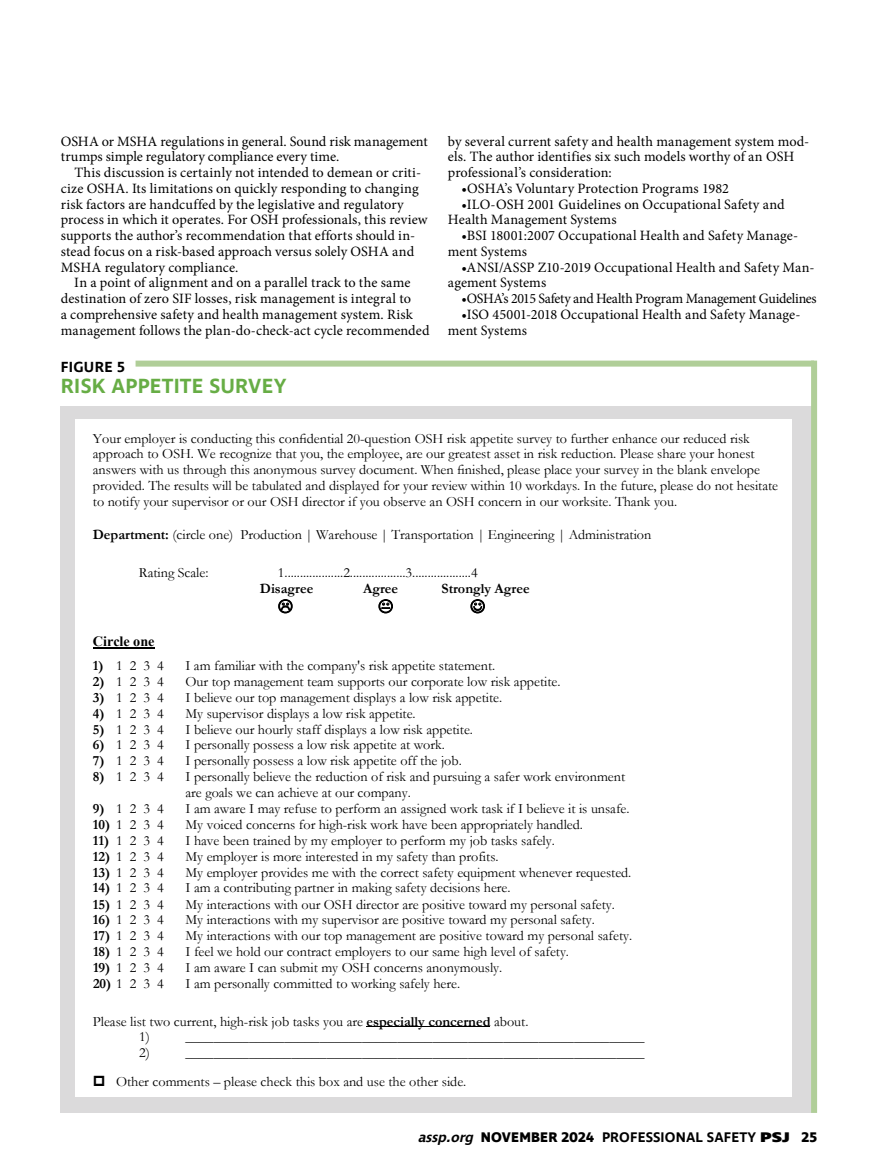
<style>
.page{position:relative;width:878px;height:1175px;background:#fff}
.page>*{position:absolute;margin:0;border:0;box-sizing:border-box;transform-origin:0 0}
.t1{font:600 21px "Ingra";letter-spacing:.01em;color:#67ad45}
.t2{font:600 15px "Ingra";letter-spacing:.015em;color:#000}
.t3{font:14.25px/15.9px "Garamond";color:#000}
.t4{font:14.25px/15.8px "Minion Pro";letter-spacing:.005em;color:#000}
.t5{font:14.25px "Minion Pro";letter-spacing:-.025em;color:#000}
.t6{font:600 14.25px "Ingra";letter-spacing:.01em;color:#000}
.t7{font:700 14.25px "Garamond";color:#000}
.t8{font:700 14.25px "Times New Roman";color:#000}
.s1{font-weight:700}
.s2{font-style:italic}
.s3{font-weight:800}
</style>
<div class="page">
<div style="left:61px;top:406px;width:756px;height:706px;background:#dbdadb"></div>
<div style="left:135px;top:360px;width:679px;height:6px;background:#b0ce98"></div>
<div style="left:811px;top:360px;width:6px;height:752px;background:#b0ce98"></div>
<div style="left:75px;top:419px;width:716px;height:678px;background:#fff"></div>
<hr style="left:93px;top:647px;width:62px;height:1px;background:#000">
<hr style="left:366px;top:1026px;width:124px;height:1px;background:#000">
<p class="t4" style="left:61px;top:133px;width:368px">OSHA or MSHA regulations in general. Sound risk management trumps simple regulatory compliance every time.</p>
<p class="t4" style="left:61px;top:165px;width:368px;text-indent:14px">This discussion is certainly not intended to demean or criti&shy;cize OSHA. Its limitations on quickly responding to changing risk factors are handcuffed by the legislative and regulatory process in which it operates. For OSH professionals, this review supports the author’s recommendation that efforts should in&shy;stead focus on a risk-based approach versus solely OSHA and MSHA regulatory compliance.</p>
<p class="t4" style="left:61px;top:275px;width:370px;text-indent:13px">In a point of alignment and on a parallel track to the same destination of zero SIF losses, risk management is integral to<br>a comprehensive safety and health management system. Risk management follows the plan-do-check-act cycle recommended</p>
<p class="t4" style="left:448px;top:133px;width:363px">by several current safety and health management system mod&shy;els. The author identifies six such models worthy of an OSH professional’s consideration:</p>
<p class="t4" style="left:461px;top:180px;width:269px">•OSHA’s Voluntary Protection Programs 1982</p>
<p class="t4" style="left:448px;top:196px;width:338px;text-indent:13px">•ILO-OSH 2001 Guidelines on Occupational Safety and<br>Health Management Systems</p>
<p class="t4" style="left:448px;top:228px;width:351px;text-indent:13px">•BSI 18001:2007 Occupational Health and Safety Manage&shy;ment Systems</p>
<p class="t4" style="left:448px;top:259px;width:368px;text-indent:13px">•ANSI/ASSP Z10-2019 Occupational Health and Safety Man&shy;agement Systems</p>
<p class="t5" style="left:461px;top:289px;width:357px">•OSHA’s 2015 Safety and Health Program Management Guidelines</p>
<p class="t4" style="left:448px;top:307px;width:354px;text-indent:14px">•ISO 45001-2018 Occupational Health and Safety Manage&shy;ment Systems</p>
<p class="t2" style="left:61px;top:357px;width:66px">FIGURE 5</p>
<h1 class="t1" style="left:61px;top:373px;width:227px">RISK APPETITE SURVEY</h1>
<p class="t3" style="left:93px;top:430px;width:686px">Your employer is conducting this confidential 20-question OSH risk appetite survey to further enhance our reduced risk approach to OSH. We recognize that you, the employee, are our greatest asset in risk reduction. Please share your honest answers with us through this anonymous survey document. When finished, please place your survey in the blank envelope provided. The results will be tabulated and displayed for your review within 10 workdays. In the future, please do not hesitate to notify your supervisor or our OSH director if you observe an OSH concern in our worksite. Thank you.</p>
<p class="t3" style="left:93px;top:526px;width:560px"><span class="s1">Department:</span> (circle one) Production | Warehouse | Transportation | Engineering | Administration</p>
<p class="t3" style="left:139px;top:564px;width:71px">Rating Scale:</p>
<p class="t3" style="left:278px;top:564px;width:201px">1...................2..................3...................4</p>
<p class="t7" style="left:260px;top:578px;width:55px">Disagree</p>
<p class="t7" style="left:363px;top:578px;width:37px">Agree</p>
<p class="t7" style="left:441px;top:578px;width:90px">Strongly Agree</p>
<p class="t8" style="left:93px;top:630px;width:63px">Circle one</p>
<p class="t3" style="left:93px;top:657px;width:72px"><span class="s1">1)</span> 1 2 3 4</p>
<p class="t3" style="left:185px;top:657px;width:311px">I am familiar with the company's risk appetite statement.</p>
<p class="t3" style="left:93px;top:673px;width:72px"><span class="s1">2)</span> 1 2 3 4</p>
<p class="t3" style="left:185px;top:673px;width:376px">Our top management team supports our corporate low risk appetite.</p>
<p class="t3" style="left:93px;top:689px;width:72px"><span class="s1">3)</span> 1 2 3 4</p>
<p class="t3" style="left:185px;top:689px;width:318px">I believe our top management displays a low risk appetite.</p>
<p class="t3" style="left:93px;top:705px;width:72px"><span class="s1">4)</span> 1 2 3 4</p>
<p class="t3" style="left:185px;top:705px;width:232px">My supervisor displays a low risk appetite.</p>
<p class="t3" style="left:93px;top:721px;width:72px"><span class="s1">5)</span> 1 2 3 4</p>
<p class="t3" style="left:185px;top:721px;width:289px">I believe our hourly staff displays a low risk appetite.</p>
<p class="t3" style="left:93px;top:736px;width:72px"><span class="s1">6)</span> 1 2 3 4</p>
<p class="t3" style="left:185px;top:736px;width:261px">I personally possess a low risk appetite at work.</p>
<p class="t3" style="left:93px;top:752px;width:72px"><span class="s1">7)</span> 1 2 3 4</p>
<p class="t3" style="left:185px;top:752px;width:278px">I personally possess a low risk appetite off the job.</p>
<p class="t3" style="left:93px;top:768px;width:72px"><span class="s1">8)</span> 1 2 3 4</p>
<p class="t3" style="left:185px;top:768px;width:441px">I personally believe the reduction of risk and pursuing a safer work environment are goals we can achieve at our company.</p>
<p class="t3" style="left:93px;top:800px;width:72px"><span class="s1">9)</span> 1 2 3 4</p>
<p class="t3" style="left:185px;top:800px;width:445px">I am aware I may refuse to perform an assigned work task if I believe it is unsafe.</p>
<p class="t3" style="left:93px;top:816px;width:72px"><span class="s1">10)</span> 1 2 3 4</p>
<p class="t3" style="left:185px;top:816px;width:399px">My voiced concerns for high-risk work have been appropriately handled.</p>
<p class="t3" style="left:93px;top:832px;width:72px"><span class="s1">11)</span> 1 2 3 4</p>
<p class="t3" style="left:185px;top:832px;width:371px">I have been trained by my employer to perform my job tasks safely.</p>
<p class="t3" style="left:93px;top:848px;width:72px"><span class="s1">12)</span> 1 2 3 4</p>
<p class="t3" style="left:185px;top:848px;width:314px">My employer is more interested in my safety than profits.</p>
<p class="t3" style="left:93px;top:864px;width:72px"><span class="s1">13)</span> 1 2 3 4</p>
<p class="t3" style="left:185px;top:864px;width:447px">My employer provides me with the correct safety equipment whenever requested.</p>
<p class="t3" style="left:93px;top:879px;width:72px"><span class="s1">14)</span> 1 2 3 4</p>
<p class="t3" style="left:185px;top:879px;width:326px">I am a contributing partner in making safety decisions here.</p>
<p class="t3" style="left:93px;top:895px;width:72px"><span class="s1">15)</span> 1 2 3 4</p>
<p class="t3" style="left:185px;top:895px;width:431px">My interactions with our OSH director are positive toward my personal safety.</p>
<p class="t3" style="left:93px;top:911px;width:72px"><span class="s1">16)</span> 1 2 3 4</p>
<p class="t3" style="left:185px;top:911px;width:411px">My interactions with my supervisor are positive toward my personal safety.</p>
<p class="t3" style="left:93px;top:927px;width:72px"><span class="s1">17)</span> 1 2 3 4</p>
<p class="t3" style="left:185px;top:927px;width:448px">My interactions with our top management are positive toward my personal safety.</p>
<p class="t3" style="left:93px;top:943px;width:72px"><span class="s1">18)</span> 1 2 3 4</p>
<p class="t3" style="left:185px;top:943px;width:385px">I feel we hold our contract employers to our same high level of safety.</p>
<p class="t3" style="left:93px;top:959px;width:72px"><span class="s1">19)</span> 1 2 3 4</p>
<p class="t3" style="left:185px;top:959px;width:318px">I am aware I can submit my OSH concerns anonymously.</p>
<p class="t3" style="left:93px;top:975px;width:72px"><span class="s1">20)</span> 1 2 3 4</p>
<p class="t3" style="left:185px;top:975px;width:276px">I am personally committed to working safely here.</p>
<p class="t3" style="left:139px;top:1013px;width:391px;text-indent:-46px">Please list two current, high-risk job tasks you are <span class="s1">especially concerned</span> about.<br>1)</p>
<p class="t3" style="left:185px;top:1028px;width:461px">_________________________________________________________________</p>
<p class="t3" style="left:139px;top:1044px;width:12px">2)</p>
<p class="t3" style="left:116px;top:1038px;width:530px;line-height:28px;text-indent:69px">_________________________________________________________________<br>Other comments – please check this box and use the other side.</p>
<p class="t6" style="left:418px;top:1128px;width:401px"><span class="s2">assp.org</span> <span class="s1">NOVEMBER 2024</span> PROFESSIONAL SAFETY <span class="s3">PSJ</span> <span class="s1">25</span></p>
</div>
